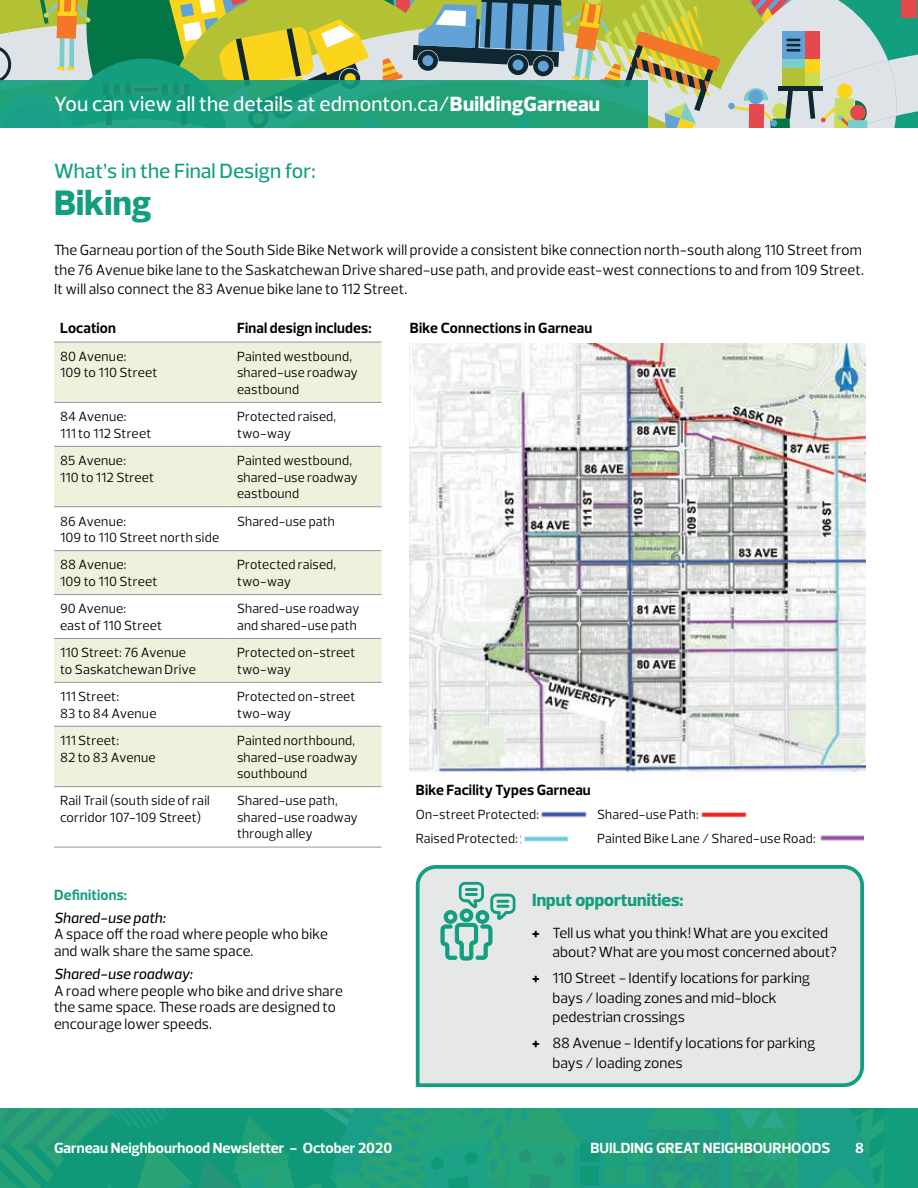
<style>
.page{position:relative;width:918px;height:1188px;background:#fff}
.page>*{position:absolute;margin:0;border:0;box-sizing:border-box;transform-origin:0 0}
.t1{font:800 36px "Prelo";letter-spacing:.01em;color:#129e7f}
.t2{font:500 21px "Prelo";letter-spacing:.005em;color:#fff}
.t3{font:500 21px "Prelo";color:#129e7f}
.t4{font:800 18px "Prelo";color:#129e7f}
.t5{font:15px/19.5px "Prelo";letter-spacing:.005em;color:#000}
.t6{font:700 15px "Prelo";letter-spacing:.01em;color:#000}
.t7{font:700 15px "Prelo";color:#fff}
.t8{font:italic 500 15px "Prelo";letter-spacing:.005em;color:#000}
.t9{font:700 15px "Prelo";letter-spacing:.01em;color:#129e7f}
.t10{font:13.5px/16.5px "Prelo";letter-spacing:.015em;color:#000}
.s1{font-weight:800}
</style>
<div class="page">
<svg style="left:0;top:0;width:918px;height:127px;background:#a5b680"></svg>
<div style="left:0;top:1108px;width:918px;height:80px;background:linear-gradient(to bottom,#1d9e7d,#1d9e7b)"></div>
<div style="left:885px;top:1108px;width:33px;height:80px;background:#129e7f"></div>
<svg style="left:0;top:80px;width:648px;height:47px;background:#1e9f7c"></svg>
<hr style="left:0;top:1108px;width:1px;height:80px;background:#129e7f">
<svg style="left:54px;top:343px;width:328px;height:443px;fill:#f0f1dc"></svg>
<hr style="left:54px;top:342px;width:177px;height:1px;background:#939598">
<hr style="left:231px;top:342px;width:151px;height:1px;background:#939598">
<hr style="left:54px;top:402px;width:177px;height:1px;background:#939598">
<hr style="left:231px;top:402px;width:151px;height:1px;background:#939598">
<hr style="left:54px;top:446px;width:177px;height:1px;background:#939598">
<hr style="left:231px;top:446px;width:151px;height:1px;background:#939598">
<hr style="left:54px;top:506px;width:177px;height:1px;background:#939598">
<hr style="left:231px;top:506px;width:151px;height:1px;background:#939598">
<hr style="left:54px;top:550px;width:177px;height:1px;background:#939598">
<hr style="left:231px;top:550px;width:151px;height:1px;background:#939598">
<hr style="left:54px;top:594px;width:177px;height:1px;background:#939598">
<hr style="left:231px;top:594px;width:151px;height:1px;background:#939598">
<hr style="left:54px;top:638px;width:177px;height:1px;background:#939598">
<hr style="left:231px;top:638px;width:151px;height:1px;background:#939598">
<hr style="left:54px;top:682px;width:177px;height:1px;background:#939598">
<hr style="left:231px;top:682px;width:151px;height:1px;background:#939598">
<hr style="left:54px;top:726px;width:177px;height:1px;background:#939598">
<hr style="left:231px;top:726px;width:151px;height:1px;background:#939598">
<hr style="left:54px;top:786px;width:177px;height:1px;background:#939598">
<hr style="left:231px;top:786px;width:151px;height:1px;background:#939598">
<hr style="left:54px;top:847px;width:177px;height:1px;background:#939598">
<hr style="left:231px;top:847px;width:151px;height:1px;background:#939598">
<img style="left:410px;top:344px;width:455px;height:431px">
<img style="left:541px;top:811px;width:46px;height:7px">
<img style="left:701px;top:812px;width:46px;height:6px">
<img style="left:820px;top:835px;width:44px;height:6px">
<img style="left:521px;top:836px;width:48px;height:7px">
<div style="left:415px;top:865px;width:449px;height:223px;background:#e6e7e7"></div>
<svg style="left:441px;top:882px;width:75px;height:78px;background:#a4d0c7"></svg>
<h2 class="t2" style="left:54px;top:90px;width:548px">You can view all the details at edmonton.ca/<span class="s1">BuildingGarneau</span></h2>
<h2 class="t3" style="left:54px;top:158px;width:263px">What’s in the Final Design for:</h2>
<h1 class="t1" style="left:54px;top:181px;width:99px">Biking</h1>
<p class="t5" style="left:54px;top:240px;width:812px">The Garneau portion of the South Side Bike Network will provide a consistent bike connection north-south along 110 Street from the 76 Avenue bike lane to the Saskatchewan Drive shared-use path, and provide east-west connections to and from 109 Street.<br>It will also connect the 83 Avenue bike lane to 112 Street.</p>
<p class="t6" style="left:60px;top:319px;width:57px">Location</p>
<p class="t6" style="left:237px;top:319px;width:136px">Final design includes:</p>
<p class="t10" style="left:60px;top:348px;width:99px">80 Avenue:<br>109 to 110 Street</p>
<p class="t10" style="left:237px;top:348px;width:122px">Painted westbound, shared-use roadway eastbound</p>
<p class="t10" style="left:60px;top:408px;width:93px">84 Avenue:<br>111 to 112 Street</p>
<p class="t10" style="left:237px;top:408px;width:101px">Protected raised, two-way</p>
<p class="t10" style="left:60px;top:452px;width:96px">85 Avenue:<br>110 to 112 Street</p>
<p class="t10" style="left:237px;top:452px;width:122px">Painted westbound, shared-use roadway eastbound</p>
<p class="t10" style="left:60px;top:513px;width:161px">86 Avenue:<br>109 to 110 Street north side</p>
<p class="t10" style="left:237px;top:513px;width:99px">Shared-use path</p>
<p class="t10" style="left:60px;top:557px;width:99px">88 Avenue:<br>109 to 110 Street</p>
<p class="t10" style="left:237px;top:557px;width:101px">Protected raised, two-way</p>
<p class="t10" style="left:60px;top:601px;width:104px">90 Avenue:<br>east of 110 Street</p>
<p class="t10" style="left:237px;top:601px;width:124px">Shared-use roadway and shared-use path</p>
<p class="t10" style="left:60px;top:644px;width:138px">110 Street: 76 Avenue to Saskatchewan Drive</p>
<p class="t10" style="left:237px;top:644px;width:120px">Protected on-street two-way</p>
<p class="t10" style="left:60px;top:688px;width:98px">111 Street:<br>83 to 84 Avenue</p>
<p class="t10" style="left:237px;top:688px;width:120px">Protected on-street two-way</p>
<p class="t10" style="left:60px;top:732px;width:97px">111 Street:<br>82 to 83 Avenue</p>
<p class="t10" style="left:237px;top:732px;width:122px">Painted northbound, shared-use roadway southbound</p>
<p class="t10" style="left:60px;top:793px;width:151px">Rail Trail (south side of rail corridor 107-109 Street)</p>
<p class="t10" style="left:237px;top:793px;width:122px">Shared-use path, shared-use roadway through alley</p>
<p class="t6" style="left:410px;top:319px;width:184px">Bike Connections in Garneau</p>
<p class="t6" style="left:416px;top:781px;width:176px">Bike Facility Types Garneau</p>
<p class="t10" style="left:416px;top:802px;width:125px;line-height:24.8px">On-street Protected:<br>Raised Protected:</p>
<p class="t10" style="left:597px;top:802px;width:220px;line-height:24.8px">Shared-use Path:<br>Painted Bike Lane / Shared-use Road:</p>
<p class="t9" style="left:54px;top:885px;width:75px">Definitions:</p>
<p class="t8" style="left:54px;top:909px;width:113px">Shared-use path:</p>
<p class="t5" style="left:54px;top:926px;width:275px;line-height:16.5px">A space off the road where people who bike and walk share the same space.</p>
<p class="t8" style="left:54px;top:965px;width:140px">Shared-use roadway:</p>
<p class="t5" style="left:54px;top:982px;width:291px;line-height:16.5px">A road where people who bike and drive share the same space. These roads are designed to encourage lower speeds.</p>
<h3 class="t4" style="left:532px;top:889px;width:153px">Input opportunities:</h3>
<p class="t5" style="left:552px;top:923px;width:286px;text-indent:-20px"><span class="s1">+</span> Tell us what you think! What are you excited about? What are you most concerned about?</p>
<p class="t5" style="left:552px;top:968px;width:259px;text-indent:-20px"><span class="s1">+</span> 110 Street - Identify locations for parking bays / loading zones and mid-block pedestrian crossings</p>
<p class="t5" style="left:552px;top:1033px;width:264px;text-indent:-20px"><span class="s1">+</span> 88 Avenue - Identify locations for parking bays / loading zones</p>
<p class="t7" style="left:54px;top:1139px;width:340px">Garneau Neighbourhood Newsletter - October 2020</p>
<p class="t7" style="left:590px;top:1139px;width:241px">BUILDING GREAT NEIGHBOURHOODS</p>
<p class="t7" style="left:855px;top:1139px;width:10px">8</p>
</div>
